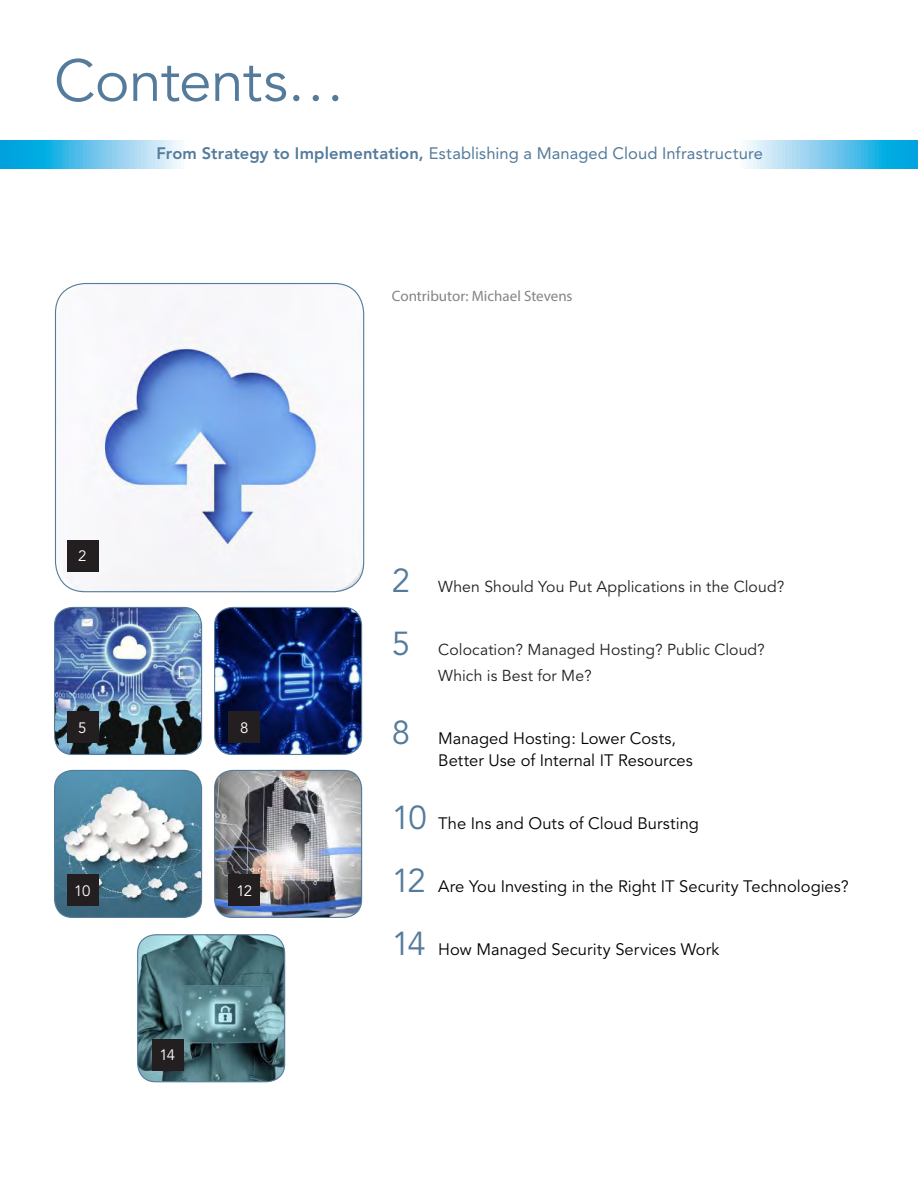
<style>
.page{position:relative;width:918px;height:1188px;background:#fff}
.page>*{position:absolute;margin:0;border:0;box-sizing:border-box;transform-origin:0 0}
.t1{font:58.5px "Avenir";letter-spacing:-.005em;color:#547b9b}
.t2{font:16.5px/22.8px "Avenir";color:#000}
.t3{font:16.5px "Avenir";letter-spacing:.005em;color:#547b9b}
.t4{font:15.75px/25.5px "Avenir";letter-spacing:.005em;color:#231f20}
.t5{font:15px "Myriad Pro";color:#828487}
.t6{font:15px "Avenir";color:#fff}
.s1{font-weight:800}
.s2{font-size:33px;color:#547b9b}
</style>
<div class="page">
<img style="left:56px;top:284px;width:308px;height:308px">
<div style="left:55px;top:283px;width:309px;height:309px;border:1px solid #547b9b;border-radius:30px"></div>
<img style="left:55px;top:607px;width:147px;height:147px">
<div style="left:54px;top:607px;width:148px;height:148px;border:1px solid #547b9b;border-radius:18px"></div>
<img style="left:55px;top:770px;width:147px;height:147px">
<div style="left:54px;top:770px;width:148px;height:148px;border:1px solid #547b9b;border-radius:18px"></div>
<img style="left:215px;top:607px;width:147px;height:147px">
<div style="left:214px;top:607px;width:148px;height:148px;border:1px solid #547b9b;border-radius:18px"></div>
<img style="left:215px;top:770px;width:147px;height:147px">
<div style="left:214px;top:770px;width:148px;height:148px;border:1px solid #547b9b;border-radius:18px"></div>
<img style="left:138px;top:935px;width:147px;height:147px">
<div style="left:137px;top:934px;width:148px;height:148px;border:1px solid #547b9b;border-radius:18px"></div>
<div style="left:68px;top:712px;width:31px;height:31px;background:#231f20"></div>
<div style="left:68px;top:875px;width:31px;height:31px;background:#231f20"></div>
<div style="left:68px;top:540px;width:31px;height:31px;background:#231f20"></div>
<div style="left:229px;top:712px;width:31px;height:31px;background:#231f20"></div>
<div style="left:229px;top:875px;width:31px;height:31px;background:#231f20"></div>
<div style="left:152px;top:1039px;width:31px;height:31px;background:#231f20"></div>
<svg style="left:0;top:140px;width:918px;height:29px"></svg>
<h1 class="t1" style="left:54px;top:47px;width:293px">Contents…</h1>
<p class="t3" style="left:157px;top:144px;width:608px"><span class="s1">From Strategy to Implementation,</span> Establishing a Managed Cloud Infrastructure</p>
<p class="t6" style="left:78px;top:547px;width:10px">2</p>
<p class="t6" style="left:78px;top:719px;width:10px">5</p>
<p class="t6" style="left:74px;top:882px;width:18px">10</p>
<p class="t6" style="left:159px;top:1046px;width:17px">14</p>
<p class="t6" style="left:240px;top:719px;width:10px">8</p>
<p class="t6" style="left:236px;top:882px;width:17px">12</p>
<p class="t5" style="left:392px;top:287px;width:182px">Contributor: Michael Stevens</p>
<p class="t4" style="left:392px;top:574px;width:394px"><span class="s2">2</span> When Should You Put Applications in the Cloud?</p>
<p class="t4" style="left:438px;top:637px;width:328px;text-indent:-46px"><span class="s2">5</span> Colocation? Managed Hosting? Public Cloud?<br>Which is Best for Me?</p>
<p class="t2" style="left:438px;top:727px;width:256px;text-indent:-46px"><span class="s2">8</span> Managed Hosting: Lower Costs,<br>Better Use of Internal IT Resources</p>
<p class="t2" style="left:392px;top:813px;width:309px"><span class="s2">10</span> The Ins and Outs of Cloud Bursting</p>
<p class="t2" style="left:392px;top:876px;width:458px"><span class="s2">12</span> Are You Investing in the Right IT Security Technologies?</p>
<p class="t2" style="left:392px;top:939px;width:329px"><span class="s2">14</span> How Managed Security Services Work</p>
</div>
